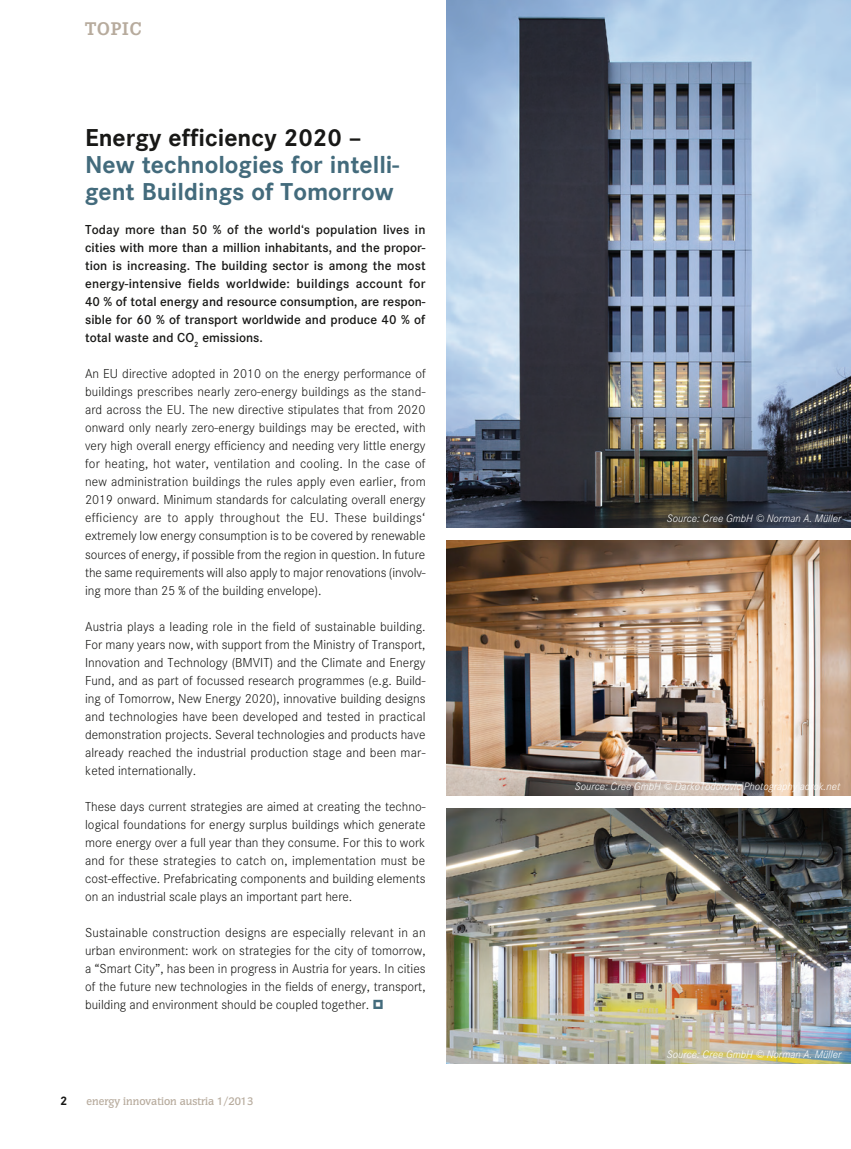
<style>
.page{position:relative;width:851px;height:1149px;background:#fff}
.page>*{position:absolute;margin:0;border:0;box-sizing:border-box;transform-origin:0 0}
.Headline_blau{font:700 24px/27px "Corporate SBQ";color:#436b7c}
.Headline_schwarz{font:700 24px "Corporate SBQ";color:#181816}
.Kapitel{font:700 18px "Corporate EBQ";letter-spacing:.05em;color:#b7ab9d}
.Fliesstext{font:300 12.75px/18px "Corporate SBQ";color:#181816;text-align:justify}
.Fliess_Vorsatz{font:500 12.75px/18px "Corporate SBQ";color:#181816;text-align:justify}
.t1{font:700 12px "Corporate SBQ";color:#181816}
.Bild_Quelle{font:italic 300 10.5px "Corporate SBQ";color:#fff}
.t2{font:500 10.5px "Congress";color:#b7ab9d}
</style>
<div class="page">
<img style="left:446px;top:0;width:404px;height:527px">
<img style="left:446px;top:808px;width:404px;height:255px">
<img style="left:446px;top:540px;width:404px;height:255px">
<p class="Kapitel" style="left:85px;top:18px;width:58px">TOPIC</p>
<p class="Headline_schwarz" style="left:85px;top:123px;width:278px">Energy efficiency 2020 –</p>
<p class="Headline_blau" style="left:85px;top:151px;width:315px">New technologies for intelli&shy;gent Buildings of Tomorrow</p>
<p class="Fliess_Vorsatz" style="left:85px;top:221px;width:342px">Today more than 50 % of the world‘s population lives in cities with more than a million inhabitants, and the propor&shy;tion is increasing. The building sector is among the most energy-intensive fields worldwide: buildings account for 40 % of total energy and resource consumption, are respon&shy;sible for 60 % of transport worldwide and produce 40 % of total waste and CO<sub>2</sub> emissions.</p>
<p class="Fliesstext" style="left:85px;top:365px;width:342px">An EU directive adopted in 2010 on the energy performance of buildings prescribes nearly zero-energy buildings as the stand&shy;ard across the EU. The new directive stipulates that from 2020 onward only nearly zero-energy buildings may be erected, with very high overall energy efficiency and needing very little energy for heating, hot water, ventilation and cooling. In the case of new administration buildings the rules apply even earlier, from 2019 onward. Minimum standards for calculating overall energy efficiency are to apply throughout the EU. These buildings‘ extremely low energy consumption is to be covered by renewable sources of energy, if possible from the region in question. In future the same requirements will also apply to major renovations (involv&shy;ing more than 25 % of the building envelope).</p>
<p class="Fliesstext" style="left:85px;top:617px;width:342px">Austria plays a leading role in the field of sustainable building.<br>For many years now, with support from the Ministry of Transport, Innovation and Technology (BMVIT) and the Climate and Energy Fund, and as part of focussed research programmes (e.g. Build&shy;ing of Tomorrow, New Energy 2020), innovative building designs and technologies have been developed and tested in practical demonstration projects. Several technologies and products have already reached the industrial production stage and been mar&shy;keted internationally.</p>
<p class="Fliesstext" style="left:85px;top:797px;width:342px">These days current strategies are aimed at creating the techno&shy;logical foundations for energy surplus buildings which generate more energy over a full year than they consume. For this to work and for these strategies to catch on, implementation must be cost-effective. Prefabricating components and building elements on an industrial scale plays an important part here.</p>
<p class="Fliesstext" style="left:85px;top:923px;width:342px">Sustainable construction designs are especially relevant in an urban environment: work on strategies for the city of tomorrow, a “Smart City”, has been in progress in Austria for years. In cities of the future new technologies in the fields of energy, transport, building and environment should be coupled together.</p>
<p class="t1" style="left:60px;top:1093px;width:9px">2</p>
<p class="t2" style="left:87px;top:1094px;width:168px">energy innovation austria 1/2013</p>
<p class="Bild_Quelle" style="left:666px;top:512px;width:176px">Source: Cree GmbH © Norman A. Müller</p>
<p class="Bild_Quelle" style="left:575px;top:780px;width:267px">Source: Cree GmbH © DarkoTodorovic|Photography|adrok.net</p>
<p class="Bild_Quelle" style="left:666px;top:1047px;width:176px">Source: Cree GmbH © Norman A. Müller</p>
</div>
